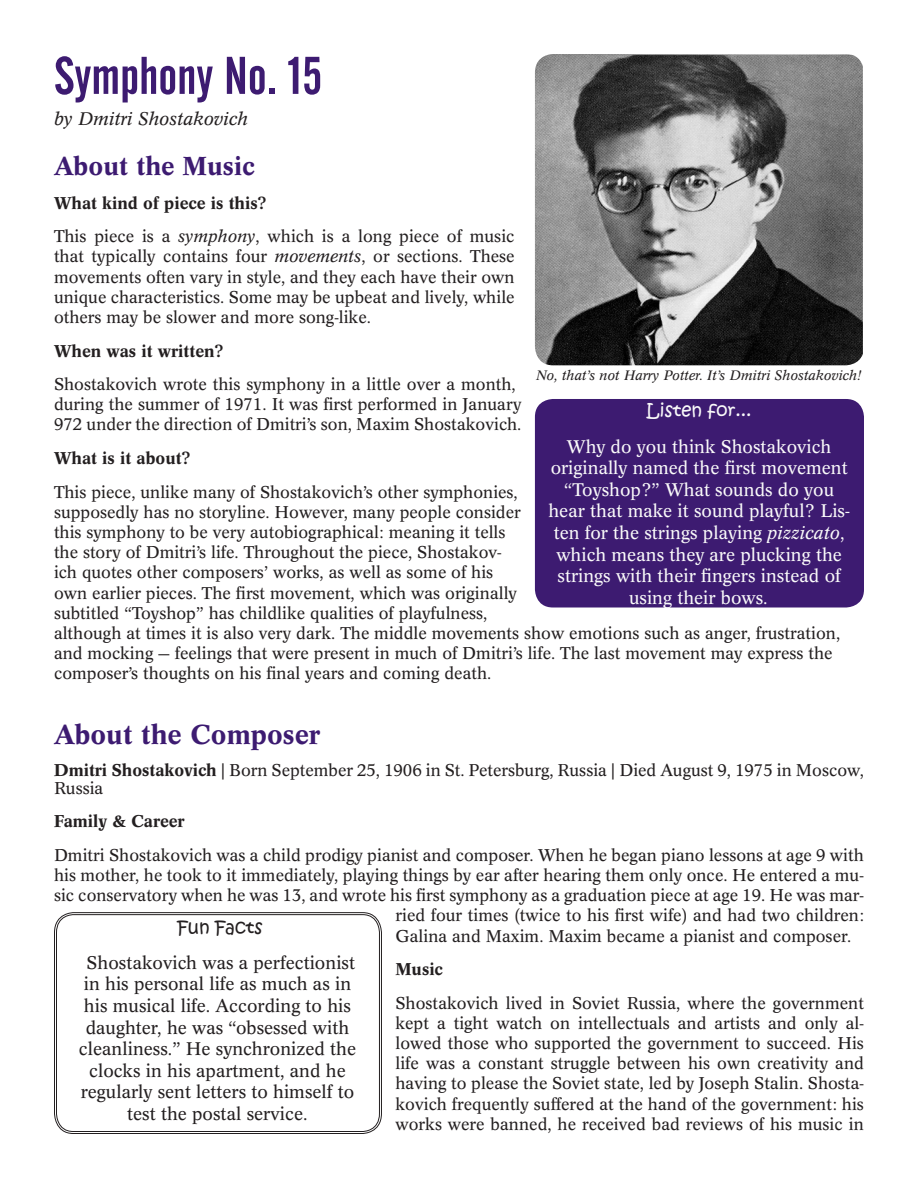
<style>
.page{position:relative;width:918px;height:1188px;background:#fff}
.page>*{position:absolute;margin:0;border:0;box-sizing:border-box;transform-origin:0 0}
.Body{font:52.5px "Alternate Gothic No 2 BT";color:#3d1b71}
.Body-2{font:500 27px "Concorde BQ";color:#3d1b71}
.Body-3{font:500 25.5px "Concorde BQ";color:#3d1b71}
.Body-4{font:18px/21.6px "Concorde BQ";color:#231f20;text-align:center}
.Body-5{font:18px/21.6px "Concorde BQ";color:#fafafa;text-align:center}
.Body-6{font:italic 18px "Concorde BQ";color:#231f20}
.Body-7{font:18px "Kristen ITC";color:#fafafa}
.Body-8{font:18px "Kristen ITC";color:#231f20}
.Body-9{font:16.8px/20.1px "Concorde BQ";color:#231f20}
.Body-10{font:500 16.8px "Concorde BQ";color:#231f20}
.t1{font:italic 13.5px "Concorde BQ";color:#231f20}
.s1{font-style:italic}
.s2{font-weight:500}
</style>
<div class="page">
<img style="left:535px;top:54px;width:328px;height:311px">
<div style="left:54px;top:912px;width:328px;height:222px;border:1px solid #231f20;border-radius:19px"></div>
<div style="left:56px;top:914px;width:324px;height:218px;border:1px solid #231f20;border-radius:17px"></div>
<div style="left:535px;top:399px;width:329px;height:209px;background:#3d1b71;border-radius:18px"></div>
<p class="Body" style="left:54px;top:46px;width:270px">Symphony No. 15</p>
<p class="Body-6" style="left:54px;top:108px;width:196px">by Dmitri Shostakovich</p>
<p class="Body-3" style="left:54px;top:151px;width:202px">About the Music</p>
<p class="Body-10" style="left:54px;top:193px;width:215px">What kind of piece is this?</p>
<p class="Body-9" style="left:54px;top:227px;width:462px;text-align:justify">This piece is a <span class="s1">symphony</span>, which is a long piece of music that typically contains four <span class="s1">movements</span>, or sections. These movements often vary in style, and they each have their own unique characteristics. Some may be upbeat and lively, while others may be slower and more song-like.</p>
<p class="Body-10" style="left:54px;top:341px;width:172px">When was it written?</p>
<p class="Body-9" style="left:54px;top:374px;width:469px">Shostakovich wrote this symphony in a little over a month, during the summer of 1971. It was first performed in January<br>972 under the direction of Dmitri’s son, Maxim Shostakovich.</p>
<p class="Body-10" style="left:54px;top:448px;width:139px">What is it about?</p>
<p class="Body-9" style="left:54px;top:482px;width:788px">This piece, unlike many of Shostakovich’s other symphonies,<br>supposedly has no storyline. However, many people consider<br>this symphony to be very autobiographical: meaning it tells<br>the story of Dmitri’s life. Throughout the piece, Shostakov-<br>ich quotes other composers’ works, as well as some of his<br>own earlier pieces. The first movement, which was originally<br>subtitled “Toyshop” has childlike qualities of playfulness,<br>although at times it is also very dark. The middle movements show emotions such as anger, frustration, and mocking — feelings that were present in much of Dmitri’s life. The last movement may express the composer’s thoughts on his final years and coming death.</p>
<p class="t1" style="left:536px;top:367px;width:327px">No, that’s not Harry Potter. It’s Dmitri Shostakovich!</p>
<p class="Body-7" style="left:647px;top:399px;width:107px">Listen for...</p>
<p class="Body-5" style="left:548px;top:436px;width:303px">Why do you think Shostakovich originally named the first movement “Toyshop?” What sounds do you hear that make it sound playful? Lis&shy;ten for the strings playing <span class="s1">pizzicato</span>, which means they are plucking the strings with their fingers instead of using their bows.</p>
<p class="Body-2" style="left:54px;top:719px;width:268px">About the Composer</p>
<p class="Body-9" style="left:54px;top:761px;width:812px;line-height:18px"><span class="s2">Dmitri Shostakovich</span> | Born September 25, 1906 in St. Petersburg, Russia | Died August 9, 1975 in Moscow,<br>Russia</p>
<p class="Body-10" style="left:54px;top:811px;width:132px">Family &amp; Career</p>
<p class="Body-9" style="left:54px;top:845px;width:811px">Dmitri Shostakovich was a child prodigy pianist and composer. When he began piano lessons at age 9 with</p>
<p class="Body-9" style="left:54px;top:865px;width:811px">his mother, he took to it immediately, playing things by ear after hearing them only once. He entered a mu-</p>
<p class="Body-9" style="left:54px;top:885px;width:811px">sic conservatory when he was 13, and wrote his first symphony as a graduation piece at age 19. He was mar-</p>
<p class="Body-9" style="left:395px;top:906px;width:470px">ried four times (twice to his first wife) and had two children:</p>
<p class="Body-9" style="left:395px;top:926px;width:457px">Galina and Maxim. Maxim became a pianist and composer.</p>
<p class="Body-10" style="left:395px;top:959px;width:49px">Music</p>
<p class="Body-9" style="left:395px;top:993px;width:470px;text-align:justify">Shostakovich lived in Soviet Russia, where the government kept a tight watch on intellectuals and artists and only al&shy;lowed those who supported the government to succeed. His life was a constant struggle between his own creativity and having to please the Soviet state, led by Joseph Stalin. Shosta&shy;kovich frequently suffered at the hand of the government: his works were banned, he received bad reviews of his music in</p>
<p class="Body-8" style="left:178px;top:915px;width:86px">Fun Facts</p>
<p class="Body-4" style="left:79px;top:952px;width:279px">Shostakovich was a perfectionist in his personal life as much as in his musical life. According to his daughter, he was “obsessed with cleanliness.” He synchronized the clocks in his apartment, and he regularly sent letters to himself to test the postal service.</p>
</div>
